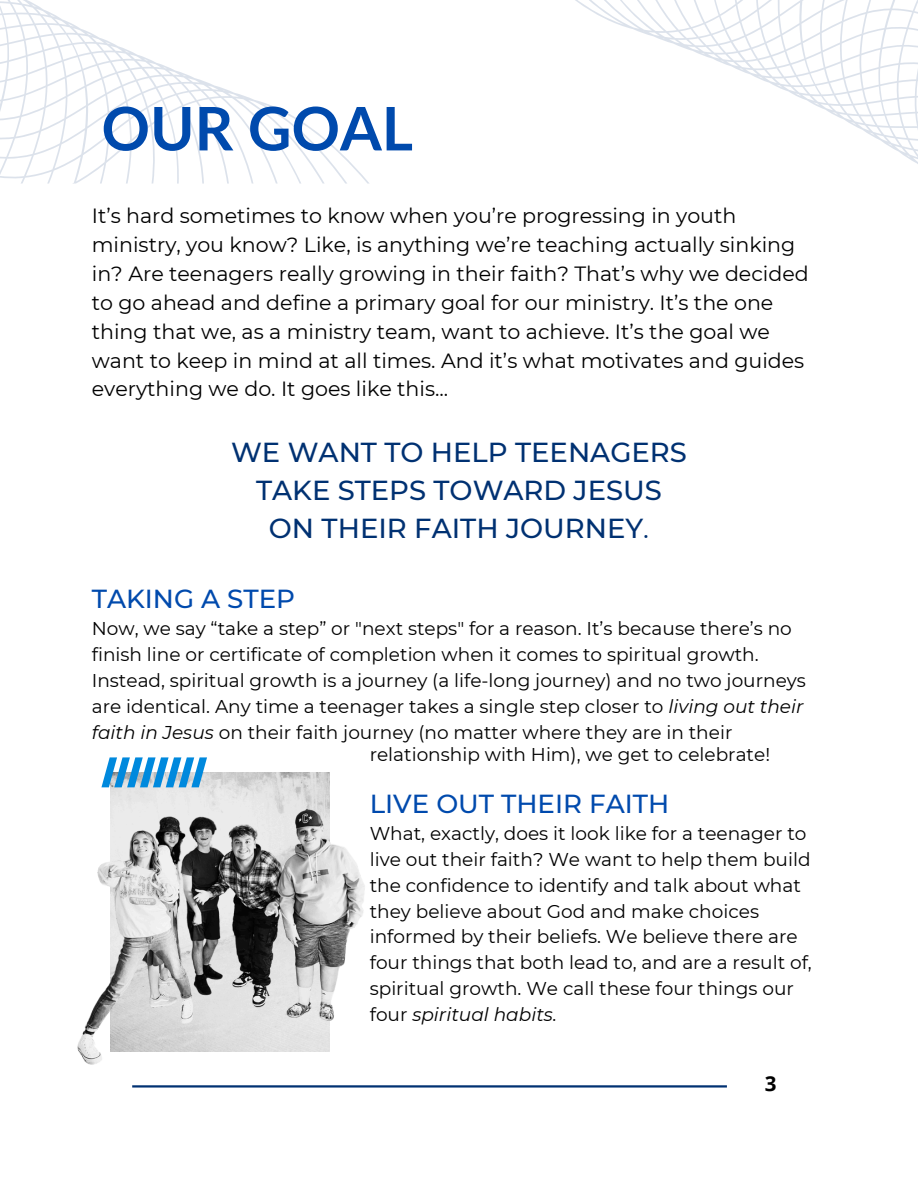
<style>
.page{position:relative;width:918px;height:1188px;background:#fff}
.page>*{position:absolute;margin:0;border:0;box-sizing:border-box;transform-origin:0 0}
.t1{font:700 60.15px "Lato";color:#004aad}
.t2{font:500 27.45px/38.1px "Montserrat";color:#003172;text-align:center}
.t3{font:500 26.1px "Montserrat";color:#004aad}
.t4{font:20.55px/28.8px "Montserrat";color:#000}
.t5{font:700 20.55px "Open Sans";color:#000}
.t6{font:18.6px/25.8px "Montserrat";color:#000}
.t7{font:18.45px/25.8px "Montserrat";color:#000}
.s1{font-weight:400}
.s2{font-style:italic}
</style>
<div class="page">
<hr style="left:132px;top:1085px;width:595px;height:3px;background:#003172">
<img style="left:110px;top:772px;width:220px;height:32px">
<svg style="left:101px;top:757px;width:106px;height:30px"></svg>
<img style="left:77px;top:804px;width:288px;height:261px">
<svg style="left:0;top:0;width:369px;height:184px"></svg>
<svg style="left:575px;top:0;width:343px;height:164px"></svg>
<h1 class="t1" style="left:101px;top:91px;width:313px">OUR GOAL</h1>
<p class="t4" style="left:92px;top:202px;width:719px">It’s hard sometimes to know when you’re progressing in youth ministry, you know? Like, is anything we’re teaching actually sinking in? Are teenagers really growing in their faith? That’s why we decided to go ahead and define a primary goal for our ministry. It’s the one thing that we, as a ministry team, want to achieve. It’s the goal we want to keep in mind at all times. And it’s what motivates and guides everything we do. It goes like this...</p>
<h2 class="t2" style="left:231px;top:433px;width:457px">WE WANT TO HELP TEENAGERS<br>TAKE STEPS TOWARD JESUS<br>ON THEIR FAITH JOURNEY<span class="s1">.</span></h2>
<p class="t3" style="left:92px;top:583px;width:205px">TAKING A STEP</p>
<p class="t7" style="left:92px;top:616px;width:716px">Now, we say “take a step” or "next steps" for a reason. It’s because there’s no finish line or certificate of completion when it comes to spiritual growth.<br>Instead, spiritual growth is a journey (a life-long journey) and no two journeys are identical. Any time a teenager takes a single step closer to <span class="s2">living out their faith in Jesus</span> on their faith journey (no matter where they are in their</p>
<p class="t7" style="left:370px;top:742px;width:402px">relationship with Him), we get to celebrate!</p>
<p class="t3" style="left:370px;top:787px;width:301px">LIVE OUT THEIR FAITH</p>
<p class="t6" style="left:370px;top:821px;width:444px">What, exactly, does it look like for a teenager to live out their faith? We want to help them build the confidence to identify and talk about what they believe about God and make choices informed by their beliefs. We believe there are four things that both lead to, and are a result of, spiritual growth. We call these four things our four <span class="s2">spiritual habits.</span></p>
<p class="t5" style="left:765px;top:1069px;width:13px">3</p>
</div>
